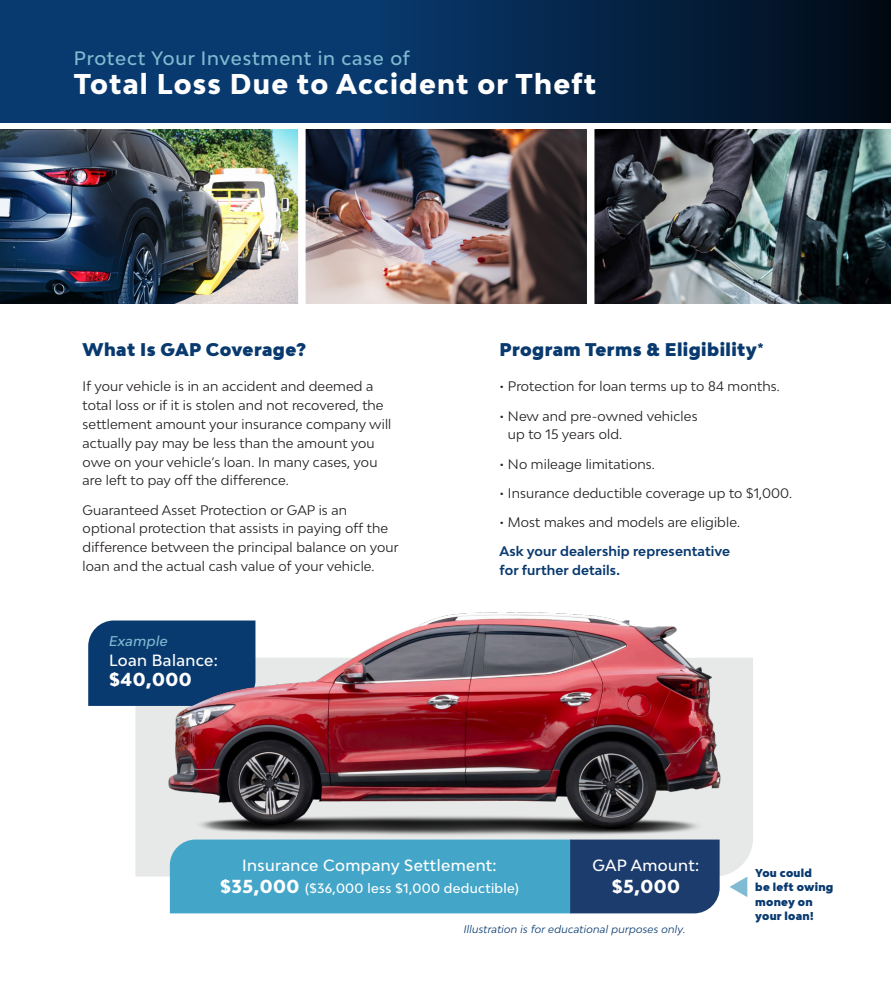
<style>
.page{position:relative;width:891px;height:999px;background:#fff}
.page>*{position:absolute;margin:0;border:0;box-sizing:border-box;transform-origin:0 0}
.t1{font:800 27px "Bw Modelica";letter-spacing:.045em;color:#fff}
.t2{font:500 18.45px "Bw Modelica";letter-spacing:.045em;color:#80bad1}
.t3{font:800 17.85px "Bw Modelica";letter-spacing:.025em;color:#fff}
.t4{font:900 17.4px "Bw Modelica";letter-spacing:.025em;color:#093a6f}
.t5{font:500 15.45px "Bw Modelica";letter-spacing:.025em;color:#fff}
.t6{font:italic 500 13.35px "Bw Modelica";letter-spacing:.025em;color:#80bad1}
.t7{font:13.05px/18.8px "Bw Modelica";letter-spacing:.01em;color:#231f20}
.t8{font:700 13.05px/18.8px "Bw Modelica";letter-spacing:.01em;color:#093a6f}
.t9{font:500 12.9px "Bw Modelica";letter-spacing:.025em;color:#fff}
.t10{font:900 10.8px/14.1px "Bw Modelica";letter-spacing:.025em;color:#093a6f}
.t11{font:italic 10.2px "Bw Modelica";letter-spacing:.02em;color:#093a6f}
.s1{font-weight:700}
.s2{font-weight:800;font-size:17.85px}
</style>
<div class="page">
<img style="left:306px;top:129px;width:281px;height:174px">
<svg style="left:88px;top:621px;width:29px;height:85px;background:#184677"></svg>
<div style="left:0;top:0;width:891px;height:123px;background:#093a6f"></div>
<div style="left:378px;top:0;width:513px;height:123px;background:linear-gradient(to right,#08396e,#010a14)"></div>
<svg style="left:170px;top:858px;width:550px;height:55px;background:#398ab0"></svg>
<img style="left:117px;top:612px;width:636px;height:246px">
<img style="left:594px;top:129px;width:297px;height:174px">
<img style="left:0;top:129px;width:298px;height:174px">
<svg style="left:730px;top:877px;width:17px;height:20px"></svg>
<p class="t2" style="left:74px;top:46px;width:338px">Protect Your Investment in case of</p>
<p class="t1" style="left:74px;top:67px;width:524px">Total Loss Due to Accident or Theft</p>
<p class="t4" style="left:83px;top:339px;width:225px">What Is GAP Coverage?</p>
<p class="t4" style="left:500px;top:339px;width:266px">Program Terms &amp; Eligibility<span class="s1">*</span></p>
<p class="t7" style="left:83px;top:377px;width:310px">If your vehicle is in an accident and deemed a total loss or if it is stolen and not recovered, the settlement amount your insurance company will actually pay may be less than the amount you owe on your vehicle’s loan. In many cases, you are left to pay off the difference.</p>
<p class="t7" style="left:83px;top:500px;width:318px">Guaranteed Asset Protection or GAP is an optional protection that assists in paying off the difference between the principal balance on your loan and the actual cash value of your vehicle.</p>
<p class="t6" style="left:109px;top:632px;width:60px">Example</p>
<p class="t5" style="left:109px;top:650px;width:110px">Loan Balance:</p>
<p class="t3" style="left:109px;top:667px;width:84px">$40,000</p>
<p class="t7" style="left:500px;top:377px;width:282px">• Protection for loan terms up to 84 months.</p>
<p class="t7" style="left:508px;top:406px;width:191px;text-indent:-8px">• New and pre-owned vehicles up to 15 years old.</p>
<p class="t7" style="left:500px;top:454px;width:157px">• No mileage limitations.</p>
<p class="t7" style="left:500px;top:483px;width:294px">• Insurance deductible coverage up to $1,000.</p>
<p class="t7" style="left:500px;top:513px;width:242px">• Most makes and models are eligible.</p>
<p class="t8" style="left:500px;top:542px;width:232px">Ask your dealership representative for further details.</p>
<p class="t5" style="left:242px;top:855px;width:256px">Insurance Company Settlement:</p>
<p class="t9" style="left:220px;top:880px;width:300px"><span class="s2">$35,000</span> ($36,000 less $1,000 deductible)</p>
<p class="t5" style="left:592px;top:855px;width:108px">GAP Amount:</p>
<p class="t3" style="left:612px;top:875px;width:70px">$5,000</p>
<p class="t10" style="left:755px;top:866px;width:80px">You could<br>be left owing money on</p>
<p class="t10" style="left:755px;top:908px;width:60px">your loan!</p>
<p class="t11" style="left:464px;top:922px;width:223px">Illustration is for educational purposes only.</p>
</div>
